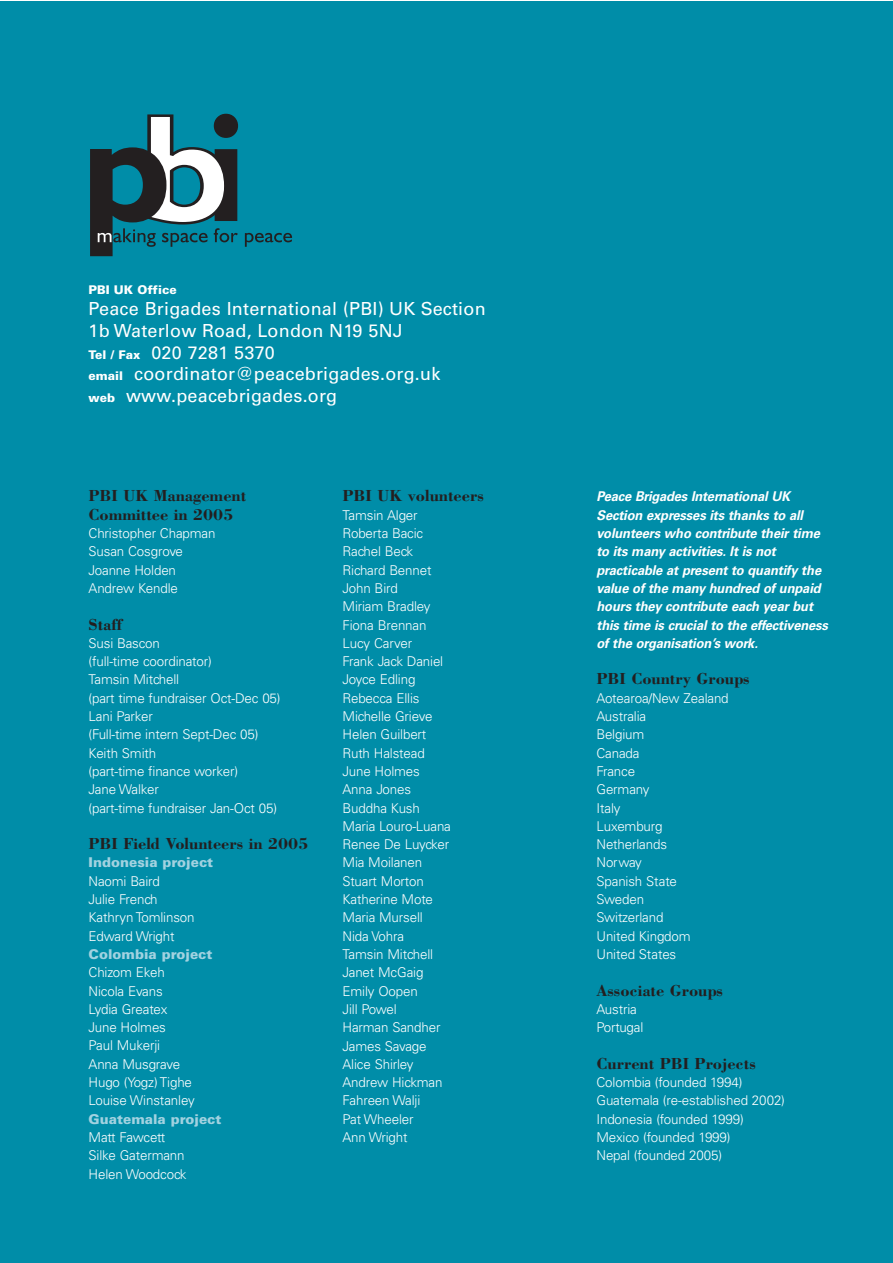
<style>
.page{position:relative;width:893px;height:1263px;background:#fff}
.page>*{position:absolute;margin:0;border:0;box-sizing:border-box;transform-origin:0 0}
.t1{font:500 18px/21.6px "Univers CE";letter-spacing:.01em;color:#fff}
.t2{font:700 16.5px/18.3px "Bodoni";color:#231f20}
.t3{font:300 13.5px/18.3px "Univers CE";letter-spacing:-.01em;color:#fff}
.t4{font:italic 700 13.5px/18.3px "Univers CE";letter-spacing:-.01em;color:#fff;scale:.96 1}
.t5{font:900 13.5px "Univers CE";color:#a2d2e0}
.t6{font:900 12px "Univers CE";color:#fff}
.s1{font-weight:900;font-size:12px}
</style>
<div class="page">
<div style="left:0;top:1px;width:892px;height:1262px;background:#008da8"></div>
<svg style="left:90px;top:114px;width:148px;height:142px"></svg>
<svg style="left:245px;top:233px;width:47px;height:14px"></svg>
<p class="t6" style="left:89px;top:285px;width:90px">PBI UK Office</p>
<h1 class="t1" style="left:89px;top:300px;width:399px">Peace Brigades International (PBI) UK Section 1b Waterlow Road, London N19 5NJ<br><span class="s1">Tel / Fax</span> 020 7281 5370<br><span class="s1">email</span> coordinator@peacebrigades.org.uk<br><span class="s1">web</span> www.peacebrigades.org</h1>
<p class="t2" style="left:89px;top:487px;width:159px">PBI UK Management<br>Committee in 2005</p>
<p class="t3" style="left:89px;top:525px;width:128px">Christopher Chapman<br>Susan Cosgrove<br>Joanne Holden<br>Andrew Kendle</p>
<p class="t2" style="left:89px;top:615px;width:35px">Staff</p>
<p class="t3" style="left:89px;top:635px;width:194px">Susi Bascon<br>(full-time coordinator)<br>Tamsin Mitchell<br>(part time fundraiser Oct-Dec 05)<br>Lani Parker<br>(Full-time intern Sept-Dec 05)<br>Keith Smith<br>(part-time finance worker)<br>Jane Walker<br>(part-time fundraiser Jan-Oct 05)</p>
<p class="t2" style="left:89px;top:834px;width:221px">PBI Field Volunteers in 2005</p>
<p class="t5" style="left:89px;top:858px;width:126px">Indonesia project</p>
<p class="t3" style="left:89px;top:873px;width:108px">Naomi Baird<br>Julie French<br>Kathryn Tomlinson<br>Edward Wright</p>
<p class="t5" style="left:89px;top:949px;width:125px">Colombia project</p>
<p class="t3" style="left:89px;top:964px;width:108px">Chizom Ekeh<br>Nicola Evans<br>Lydia Greatex<br>June Holmes<br>Paul Mukerji<br>Anna Musgrave<br>Hugo (Yogz) Tighe<br>Louise Winstanley</p>
<p class="t5" style="left:89px;top:1114px;width:134px">Guatemala project</p>
<p class="t3" style="left:89px;top:1129px;width:100px">Matt Fawcett<br>Silke Gatermann<br>Helen Woodcock</p>
<p class="t2" style="left:343px;top:487px;width:143px">PBI UK volunteers</p>
<p class="t3" style="left:343px;top:507px;width:110px">Tamsin Alger<br>Roberta Bacic<br>Rachel Beck<br>Richard Bennet<br>John Bird<br>Miriam Bradley<br>Fiona Brennan<br>Lucy Carver<br>Frank Jack Daniel<br>Joyce Edling<br>Rebecca Ellis<br>Michelle Grieve<br>Helen Guilbert<br>Ruth Halstead<br>June Holmes<br>Anna Jones<br>Buddha Kush<br>Maria Louro-Luana<br>Renee De Luycker<br>Mia Moilanen<br>Stuart Morton<br>Katherine Mote<br>Maria Mursell<br>Nida Vohra<br>Tamsin Mitchell<br>Janet McGaig<br>Emily Oopen<br>Jill Powel<br>Harman Sandher<br>James Savage<br>Alice Shirley<br>Andrew Hickman<br>Fahreen Walji<br>Pat Wheeler<br>Ann Wright</p>
<p class="t4" style="left:596px;top:489px;width:243px">Peace Brigades International UK Section expresses its thanks to all volunteers who contribute their time to its many activities. It is not practicable at present to quantify the value of the many hundred of unpaid hours they contribute each year but this time is crucial to the effectiveness of the organisation’s work.</p>
<p class="t2" style="left:596px;top:670px;width:155px">PBI Country Groups</p>
<p class="t3" style="left:596px;top:690px;width:134px">Aotearoa/New Zealand<br>Australia<br>Belgium<br>Canada<br>France<br>Germany<br>Italy<br>Luxemburg<br>Netherlands<br>Norway<br>Spanish State<br>Sweden<br>Switzerland<br>United Kingdom<br>United States</p>
<p class="t2" style="left:596px;top:981px;width:128px">Associate Groups</p>
<p class="t3" style="left:596px;top:1001px;width:48px">Austria<br>Portugal</p>
<p class="t2" style="left:596px;top:1054px;width:161px">Current PBI Projects</p>
<p class="t3" style="left:596px;top:1074px;width:190px">Colombia (founded 1994)<br>Guatemala (re-established 2002)<br>Indonesia (founded 1999)<br>Mexico (founded 1999)<br>Nepal (founded 2005)</p>
</div>
